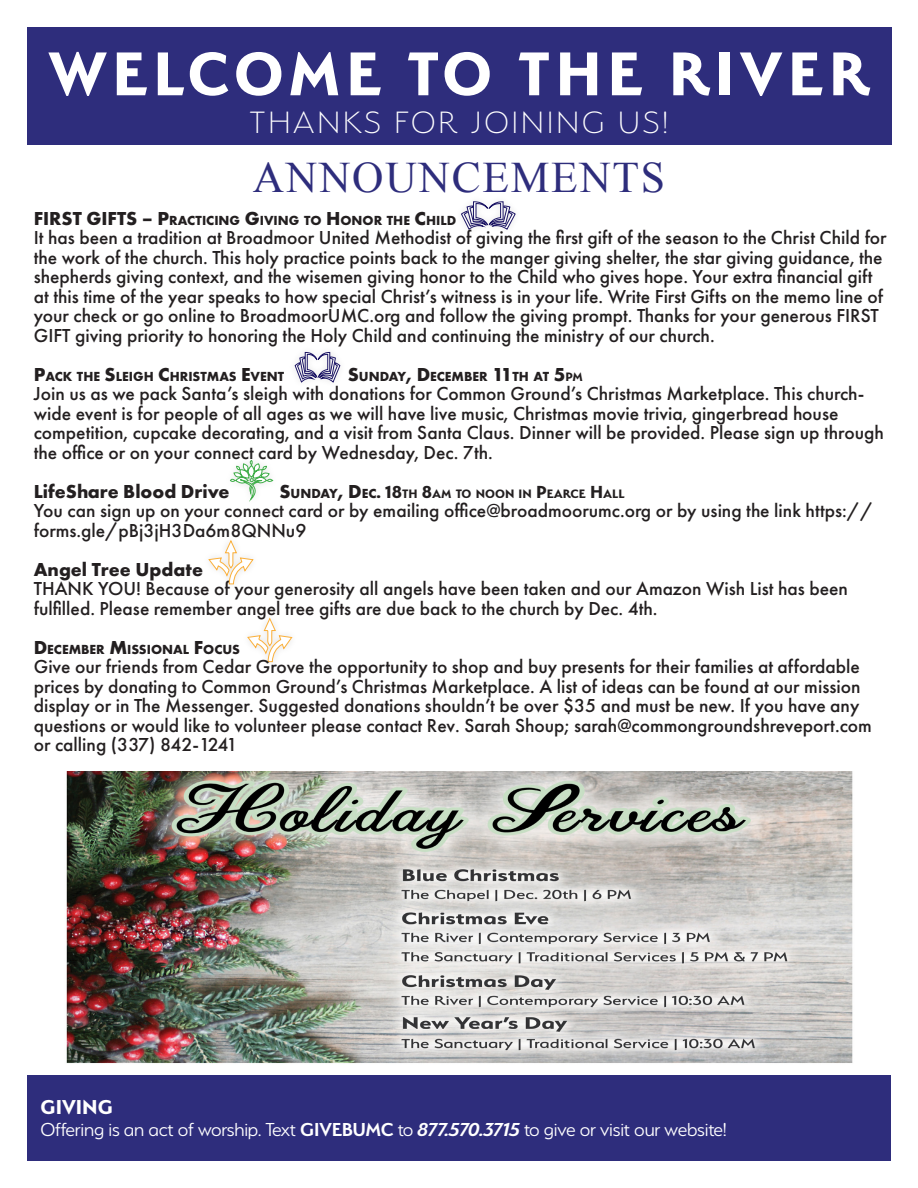
<style>
.page{position:relative;width:918px;height:1188px;background:#fff}
.page>*{position:absolute;margin:0;border:0;box-sizing:border-box;transform-origin:0 0}
.Main{font:700 69px "Serenity";letter-spacing:.08em;color:#fff}
.Small{font:43.5px "Times New Roman";letter-spacing:.04em;color:#2e2d7c}
.Secondary{font:200 34.5px "Serenity";letter-spacing:.09em;color:#fff}
.GIVE_SHARE{font:700 22.5px "Serenity";color:#fff}
.GIVE_SHARE-2{font:300 21px "Serenity";letter-spacing:-.01em;color:#fff}
.BODY_TEXT{font:500 19.5px/19.5px "Futura PT";color:#231f20}
.BODY_TEXT-2{font:700 19.5px "Futura PT";color:#231f20}
.BODY_TEXT-3{font:700 13.65px "Futura PT";color:#231f20}
.BODY_TEXT-4{font:700 13.65px "Serenity";color:#231f20}
.s1{font-size:19.5px}
.s2{font-family:"Serenity"}
.s3{font-family:"Futura PT";font-size:19.5px}
.s4{font-family:"Futura PT"}
.s5{font-weight:600}
.s6{font-weight:600;font-style:italic}
</style>
<div class="page">
<div style="left:27px;top:27px;width:864px;height:118px;background:#2e2d7c"></div>
<div style="left:27px;top:1075px;width:864px;height:86px;background:#2e2d7c"></div>
<svg style="left:230px;top:460px;width:44px;height:42px"></svg>
<svg style="left:247px;top:617px;width:46px;height:45px"></svg>
<svg style="left:461px;top:201px;width:55px;height:29px"></svg>
<svg style="left:294px;top:351px;width:47px;height:32px"></svg>
<svg style="left:208px;top:539px;width:46px;height:46px"></svg>
<img style="left:66px;top:771px;width:787px;height:293px">
<p class="Main" style="left:49px;top:35px;width:822px">WELCOME TO THE RIVER</p>
<p class="Secondary" style="left:250px;top:105px;width:420px">THANKS FOR JOINING US!</p>
<p class="Small" style="left:253px;top:148px;width:414px">ANNOUNCEMENTS</p>
<p class="BODY_TEXT-3" style="left:34px;top:212px;width:424px"><span class="s1">FIRST GIFTS – P</span>RACTICING <span class="s1">G</span>IVING TO <span class="s1">H</span>ONOR THE <span class="s1">C</span>HILD</p>
<p class="BODY_TEXT" style="left:34px;top:228px;width:855px">It has been a tradition at Broadmoor United Methodist of giving the first gift of the season to the Christ Child for the work of the church. This holy practice points back to the manger giving shelter, the star giving guidance, the shepherds giving context, and the wisemen giving honor to the Child who gives hope. Your extra financial gift at this time of the year speaks to how special Christ’s witness is in your life. Write First Gifts on the memo line of your check or go online to BroadmoorUMC.org and follow the giving prompt. Thanks for your generous FIRST GIFT giving priority to honoring the Holy Child and continuing the ministry of our church.</p>
<p class="BODY_TEXT-3" style="left:34px;top:368px;width:145px"><span class="s1">P</span>ACK THE <span class="s1">S</span>LEIGH <span class="s1">C</span>HRIST</p>
<p class="BODY_TEXT-3" style="left:207px;top:368px;width:79px">MAS <span class="s1">E</span>VENT</p>
<p class="BODY_TEXT-3" style="left:348px;top:368px;width:237px"><span class="s1">S</span>UNDAY<span class="s1">, D</span>ECEMBER <span class="s1">11</span>TH AT <span class="s1">5</span><span class="s2">PM</span></p>
<p class="BODY_TEXT" style="left:34px;top:384px;width:852px">Join us as we pack Santa’s sleigh with donations for Common Ground’s Christmas Marketplace. This church&shy;wide event is for people of all ages as we will have live music, Christmas movie trivia, gingerbread house competition, cupcake decorating, and a visit from Santa Claus. Dinner will be provided. Please sign up through the office or on your connect card by Wednesday, Dec. 7th.</p>
<p class="BODY_TEXT-2" style="left:34px;top:479px;width:197px">LifeShare Blood Drive</p>
<p class="BODY_TEXT-4" style="left:279px;top:486px;width:347px"><span class="s3">S</span><span class="s4">UNDAY</span><span class="s3">, D</span> <span class="s4">EC</span><span class="s1">. 18</span>TH <span class="s1">8</span>AM TO NOON IN <span class="s1">P</span>EARCE <span class="s1">H</span>ALL</p>
<p class="BODY_TEXT" style="left:34px;top:501px;width:841px">You can sign up on your connect card or by emailing office@broadmoorumc.org or by using the link https:// forms.gle/pBj3jH3Da6m8QNNu9</p>
<p class="BODY_TEXT-2" style="left:34px;top:557px;width:171px">Angel Tree Update</p>
<p class="BODY_TEXT" style="left:34px;top:579px;width:816px">THANK YOU! Because of your generosity all angels have been taken and our Amazon Wish List has been fulfilled. Please remember angel tree gifts are due back to the church by Dec. 4th.</p>
<p class="BODY_TEXT-3" style="left:34px;top:641px;width:100px"><span class="s1">D</span>ECEMBER <span class="s1">M</span>ISSI</p>
<p class="BODY_TEXT-3" style="left:151px;top:641px;width:89px">ONAL <span class="s1">F</span>OCUS</p>
<p class="BODY_TEXT" style="left:34px;top:657px;width:840px">Give our friends from Cedar Grove the opportunity to shop and buy presents for their families at affordable prices by donating to Common Ground’s Christmas Marketplace. A list of ideas can be found at our mission display or in The Messenger. Suggested donations shouldn’t be over $35 and must be new. If you have any questions or would like to volunteer please contact Rev. Sarah Shoup; sarah@commongroundshreveport.com or calling (337) 842-1241</p>
<p class="GIVE_SHARE" style="left:40px;top:1094px;width:74px">GIVING</p>
<p class="GIVE_SHARE-2" style="left:40px;top:1119px;width:688px">Offering is an act of worship. Text <span class="s5">GIVEBUMC</span> to <span class="s6">877.570.3715</span> to give or visit our website!</p>
</div>
